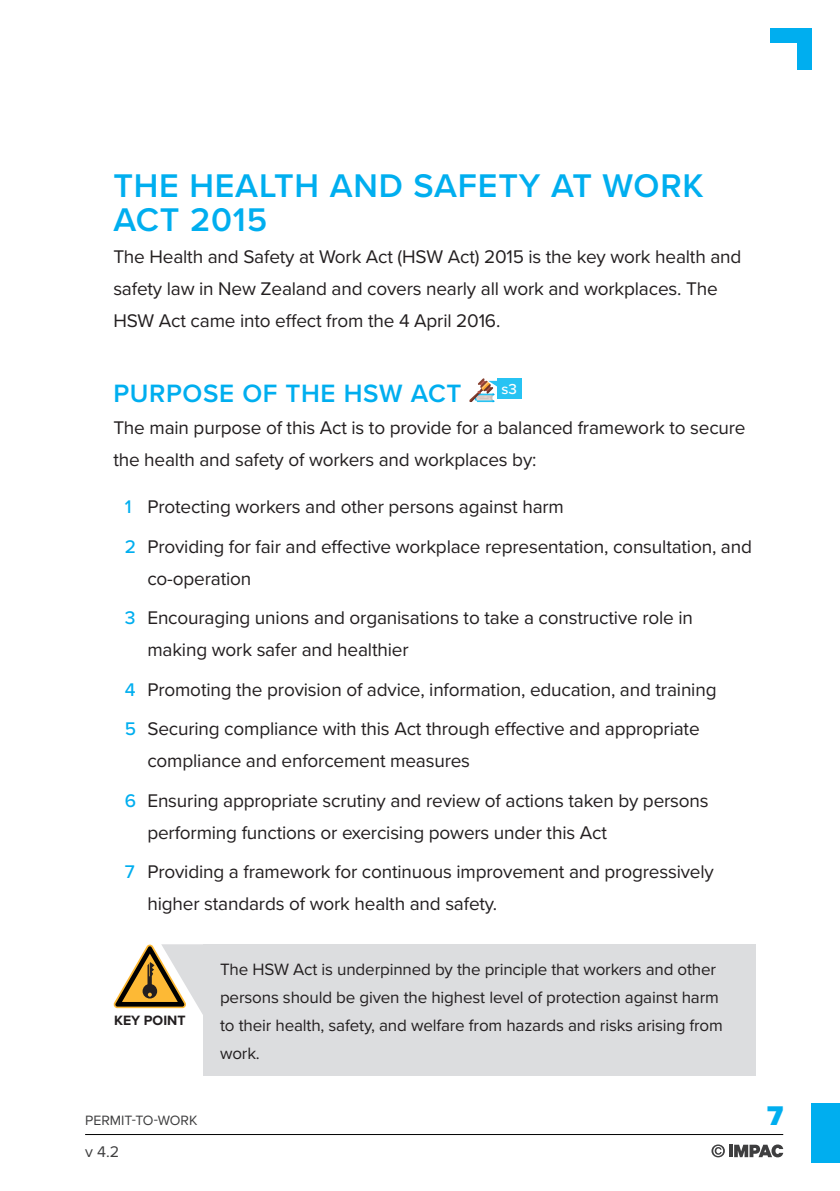
<style>
.page{position:relative;width:840px;height:1191px;background:#fff}
.page>*{position:absolute;margin:0;border:0;box-sizing:border-box;transform-origin:0 0}
.t1{font:600 34px/34px "Proxima Nova";letter-spacing:.025em;color:#00aeef}
.t2{font:900 28px "Proxima Nova";color:#00aeef}
.t3{font:600 26px "Proxima Nova";letter-spacing:.025em;color:#00aeef}
.t4{font:19px/39.6px "Proxima Nova";letter-spacing:-.01em;color:#231f20}
.t5{font:17px/28px "Proxima Nova";letter-spacing:-.01em;color:#231f20}
.t6{font:16px "Proxima Nova";color:#3e3e3f}
.t7{font:500 15px "Proxima Nova";color:#fff}
.t8{font:14px "Proxima Nova";color:#3e3e3f}
.t9{font:700 14px "Proxima Nova";color:#231f20}
.s1{font-weight:500;color:#00aeef}
</style>
<div class="page">
<div style="left:811px;top:1103px;width:28px;height:59px;background:#00aeef"></div>
<div style="left:769px;top:28px;width:42px;height:15px;background:#00aeef"></div>
<div style="left:796px;top:28px;width:15px;height:42px;background:#00aeef"></div>
<svg style="left:469px;top:378px;width:30px;height:24px"></svg>
<div style="left:497px;top:378px;width:24px;height:20px;background:#27c3f3"></div>
<svg style="left:113px;top:944px;width:90px;height:71px"></svg>
<div style="left:203px;top:944px;width:551px;height:131px;background:#dcdddf"></div>
<hr style="left:85px;top:1134px;width:697px;height:1px;background:#000">
<svg style="left:729px;top:1144px;width:3px;height:13px"></svg>
<svg style="left:734px;top:1144px;width:48px;height:13px"></svg>
<svg style="left:711px;top:1144px;width:13px;height:13px"></svg>
<h1 class="t1" style="left:113px;top:168px;width:591px">THE HEALTH AND SAFETY AT WORK<br>ACT 2015</h1>
<p class="t4" style="left:113px;top:240px;width:629px;line-height:32px">The Health and Safety at Work Act (HSW Act) 2015 is the key work health and safety law in New Zealand and covers nearly all work and workplaces. The<br>HSW Act came into effect from the 4 April 2016.</p>
<h3 class="t3" style="left:113px;top:374px;width:349px">PURPOSE OF THE HSW ACT</h3>
<p class="t7" style="left:501px;top:378px;width:17px">s3</p>
<p class="t4" style="left:113px;top:411px;width:633px;line-height:32px">The main purpose of this Act is to provide for a balanced framework to secure the health and safety of workers and workplaces by:</p>
<p class="t4" style="left:125px;top:486px;width:628px"><span class="s1">1</span> Protecting workers and other persons against harm<br><span class="s1">2</span> Providing for fair and effective workplace representation, consultation, and</p>
<p class="t4" style="left:125px;top:557px;width:569px;text-indent:23px">co-operation<br><span class="s1">3</span> Encouraging unions and organisations to take a constructive role in</p>
<p class="t4" style="left:125px;top:629px;width:593px;text-indent:23px">making work safer and healthier<br><span class="s1">4</span> Promoting the provision of advice, information, education, and training<br><span class="s1">5</span> Securing compliance with this Act through effective and appropriate</p>
<p class="t4" style="left:125px;top:740px;width:585px;text-indent:23px">compliance and enforcement measures<br><span class="s1">6</span> Ensuring appropriate scrutiny and review of actions taken by persons</p>
<p class="t4" style="left:125px;top:812px;width:590px;text-indent:23px">performing functions or exercising powers under this Act<br><span class="s1">7</span> Providing a framework for continuous improvement and progressively</p>
<p class="t4" style="left:147px;top:883px;width:351px">higher standards of work health and safety.</p>
<p class="t9" style="left:114px;top:1010px;width:73px">KEY POINT</p>
<p class="t5" style="left:220px;top:954px;width:504px">The HSW Act is underpinned by the principle that workers and other persons should be given the highest level of protection against harm to their health, safety, and welfare from hazards and risks arising from work.</p>
<p class="t8" style="left:85px;top:1109px;width:114px">PERMIT-TO-WORK</p>
<h2 class="t2" style="left:766px;top:1095px;width:18px">7</h2>
<p class="t6" style="left:85px;top:1140px;width:35px">v 4.2</p>
</div>
